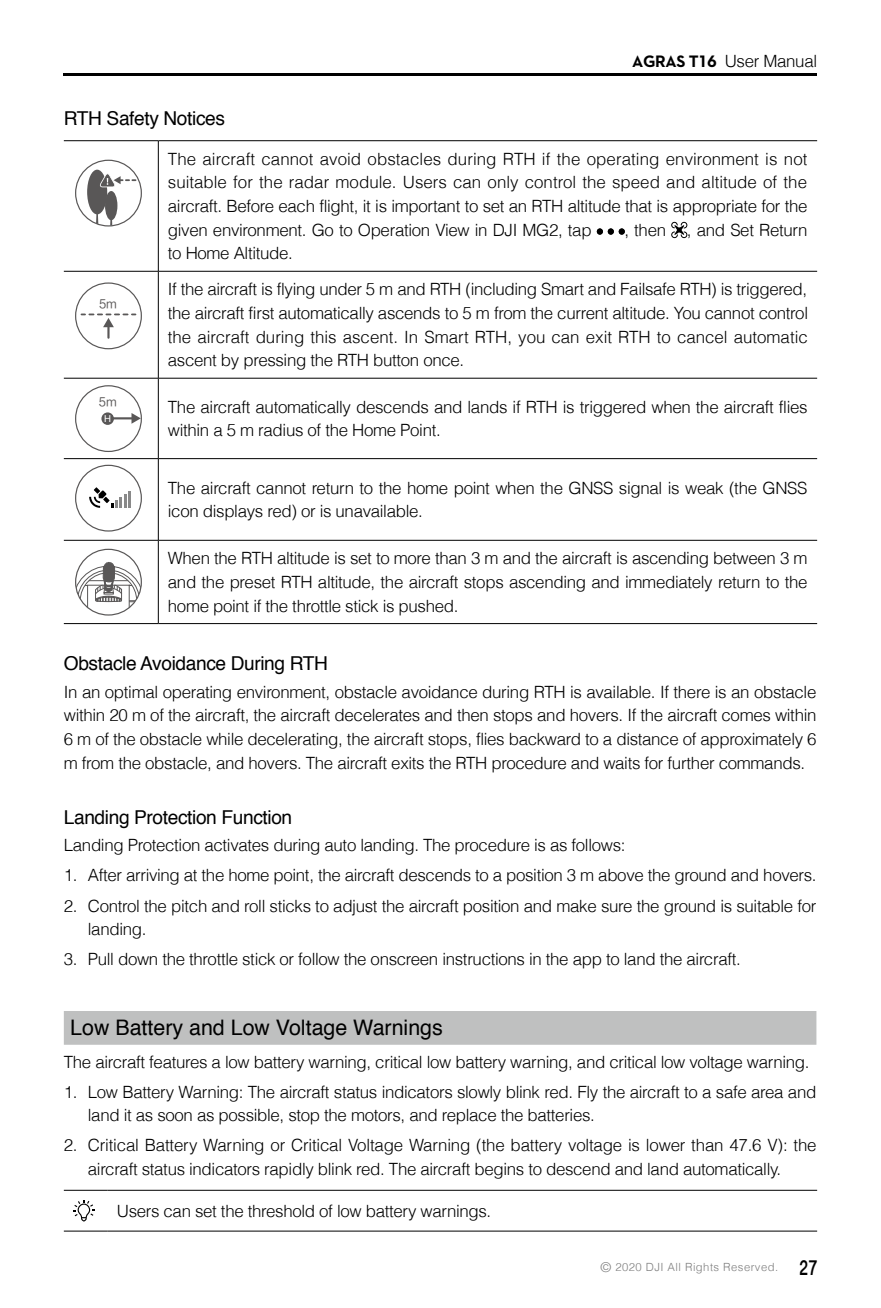
<style>
.page{position:relative;width:881px;height:1308px;background:#fff}
.page>*{position:absolute;margin:0;border:0;box-sizing:border-box;transform-origin:0 0}
.t1{font:21.38px "Helvetica";color:#000}
.t2{font:19.12px "Helvetica";letter-spacing:-.02em;color:#000}
.t3{font:300 16.88px/23.6px "Helvetica";letter-spacing:-.02em;color:#000}
.t4{font:11.7px "FZLTHJW GB1 0";color:#595757}
.t5{font:300 11.25px "Helvetica";letter-spacing:.04em;color:#7d7d7d}
.t6{font:9.67px "Helvetica";color:#fff}
.s1{font-family:"Dji";font-weight:700}
.s2{font-size:13.5px}
.s3{font-family:"Gujarati Sangam MN";font-weight:700;font-size:18px;color:#000}
</style>
<div class="page">
<hr style="left:64px;top:74px;width:752px;height:2px;background:#000">
<div style="left:64px;top:1011px;width:752px;height:33px;background:#bfc0c0"></div>
<hr style="left:64px;top:140px;width:94px;height:1px;background:#000">
<hr style="left:158px;top:140px;width:658px;height:1px;background:#000">
<hr style="left:158px;top:141px;width:1px;height:130px;background:#000">
<hr style="left:64px;top:271px;width:94px;height:1px;background:#000">
<hr style="left:158px;top:271px;width:658px;height:1px;background:#000">
<hr style="left:158px;top:271px;width:1px;height:107px;background:#000">
<hr style="left:64px;top:378px;width:94px;height:1px;background:#000">
<hr style="left:158px;top:378px;width:658px;height:1px;background:#000">
<hr style="left:158px;top:378px;width:1px;height:80px;background:#000">
<hr style="left:64px;top:458px;width:94px;height:1px;background:#000">
<hr style="left:158px;top:458px;width:658px;height:1px;background:#000">
<hr style="left:158px;top:459px;width:1px;height:81px;background:#000">
<hr style="left:64px;top:540px;width:94px;height:1px;background:#000">
<hr style="left:158px;top:540px;width:658px;height:1px;background:#000">
<hr style="left:158px;top:540px;width:1px;height:83px;background:#000">
<hr style="left:64px;top:623px;width:94px;height:1px;background:#000">
<hr style="left:158px;top:623px;width:658px;height:1px;background:#000">
<div style="left:87px;top:170px;width:20px;height:44px;background:#595757;border-radius:50%"></div>
<svg style="left:96px;top:214px;width:3px;height:12px"></svg>
<div style="left:105px;top:191px;width:12px;height:29px;background:#595757;border-radius:50%"></div>
<svg style="left:100px;top:173px;width:38px;height:14px"></svg>
<div style="left:75px;top:160px;width:67px;height:66px;border:1px solid #595757;border-radius:50%"></div>
<svg style="left:596px;top:228px;width:28px;height:7px"></svg>
<svg style="left:671px;top:221px;width:16px;height:17px"></svg>
<svg style="left:81px;top:313px;width:54px;height:25px"></svg>
<div style="left:75px;top:282px;width:67px;height:67px;border:1px solid #595757;border-radius:50%"></div>
<div style="left:75px;top:385px;width:67px;height:67px;border:1px solid #595757;border-radius:50%"></div>
<hr style="left:108px;top:417px;width:25px;height:2px;background:#595757">
<svg style="left:131px;top:413px;width:10px;height:11px"></svg>
<div style="left:101px;top:412px;width:13px;height:13px;background:#595757;border-radius:50%"></div>
<svg style="left:89px;top:487px;width:37px;height:21px"></svg>
<hr style="left:128px;top:491px;width:3px;height:17px;background:#898989">
<div style="left:75px;top:465px;width:67px;height:66px;border:1px solid #595757;border-radius:50%"></div>
<svg style="left:76px;top:561px;width:65px;height:54px"></svg>
<div style="left:75px;top:549px;width:67px;height:66px;border:1px solid #595757;border-radius:50%"></div>
<hr style="left:64px;top:1189px;width:43px;height:1px;background:#000">
<hr style="left:107px;top:1189px;width:709px;height:1px;background:#000">
<hr style="left:64px;top:1230px;width:43px;height:1px;background:#000">
<hr style="left:107px;top:1230px;width:709px;height:1px;background:#000">
<svg style="left:73px;top:1200px;width:21px;height:21px"></svg>
<p class="t3" style="left:632px;top:49px;width:186px"><span class="s1">AGRAS T16</span> User Manual</p>
<p class="t2" style="left:64px;top:103px;width:163px">RTH Safety Notices</p>
<p class="t3" style="left:168px;top:146px;width:641px;text-align:justify">The aircraft cannot avoid obstacles during RTH if the operating environment is not suitable for the radar module. Users can only control the speed and altitude of the aircraft. Before each flight, it is important to set an RTH altitude that is appropriate for the given environment. Go to Operation View in DJI MG2, tap</p>
<p class="t3" style="left:624px;top:217px;width:184px">, then , and Set Return</p>
<p class="t4" style="left:99px;top:298px;width:19px">5m</p>
<p class="t4" style="left:99px;top:395px;width:19px">5m</p>
<p class="t6" style="left:104px;top:411px;width:8px">H</p>
<p class="t3" style="left:168px;top:241px;width:126px">to Home Altitude.</p>
<p class="t3" style="left:168px;top:277px;width:641px;text-align:justify">If the aircraft is flying under 5 m and RTH (including Smart and Failsafe RTH) is triggered, the aircraft first automatically ascends to 5 m from the current altitude. You cannot control the aircraft during this ascent. In Smart RTH, you can exit RTH to cancel automatic ascent by pressing the RTH button once.</p>
<p class="t3" style="left:168px;top:394px;width:641px">The aircraft automatically descends and lands if RTH is triggered when the aircraft flies within a 5 m radius of the Home Point.</p>
<p class="t3" style="left:168px;top:475px;width:641px">The aircraft cannot return to the home point when the GNSS signal is weak (the GNSS icon displays red) or is unavailable.</p>
<p class="t3" style="left:168px;top:546px;width:641px;text-align:justify">When the RTH altitude is set to more than 3 m and the aircraft is ascending between 3 m and the preset RTH altitude, the aircraft stops ascending and immediately return to the home point if the throttle stick is pushed.</p>
<p class="t2" style="left:64px;top:649px;width:265px">Obstacle Avoidance During RTH</p>
<p class="t3" style="left:64px;top:679px;width:754px;text-align:justify">In an optimal operating environment, obstacle avoidance during RTH is available. If there is an obstacle within 20 m of the aircraft, the aircraft decelerates and then stops and hovers. If the aircraft comes within 6 m of the obstacle while decelerating, the aircraft stops, flies backward to a distance of approximately 6 m from the obstacle, and hovers. The aircraft exits the RTH procedure and waits for further commands.</p>
<p class="t2" style="left:64px;top:802px;width:230px">Landing Protection Function</p>
<p class="t3" style="left:64px;top:833px;width:563px">Landing Protection activates during auto landing. The procedure is as follows:</p>
<p class="t3" style="left:64px;top:863px;width:753px">1. After arriving at the home point, the aircraft descends to a position 3 m above the ground and hovers.</p>
<p class="t3" style="left:88px;top:893px;width:729px;text-indent:-24px">2. Control the pitch and roll sticks to adjust the aircraft position and make sure the ground is suitable for landing.</p>
<p class="t3" style="left:64px;top:946px;width:678px">3. Pull down the throttle stick or follow the onscreen instructions in the app to land the aircraft.</p>
<p class="t1" style="left:70px;top:1011px;width:374px">Low Battery and Low Voltage Warnings</p>
<p class="t3" style="left:64px;top:1049px;width:747px">The aircraft features a low battery warning, critical low battery warning, and critical low voltage warning.</p>
<p class="t3" style="left:88px;top:1079px;width:729px;text-indent:-24px">1. Low Battery Warning: The aircraft status indicators slowly blink red. Fly the aircraft to a safe area and land it as soon as possible, stop the motors, and replace the batteries.</p>
<p class="t3" style="left:88px;top:1132px;width:730px;text-indent:-24px">2. Critical Battery Warning or Critical Voltage Warning (the battery voltage is lower than 47.6 V): the aircraft status indicators rapidly blink red. The aircraft begins to descend and land automatically.</p>
<p class="t3" style="left:117px;top:1198px;width:376px">Users can set the threshold of low battery warnings.</p>
<p class="t5" style="left:600px;top:1258px;width:218px"><span class="s2">©</span> 2020 DJI All Rights Reserved. <span class="s3">27</span></p>
</div>
